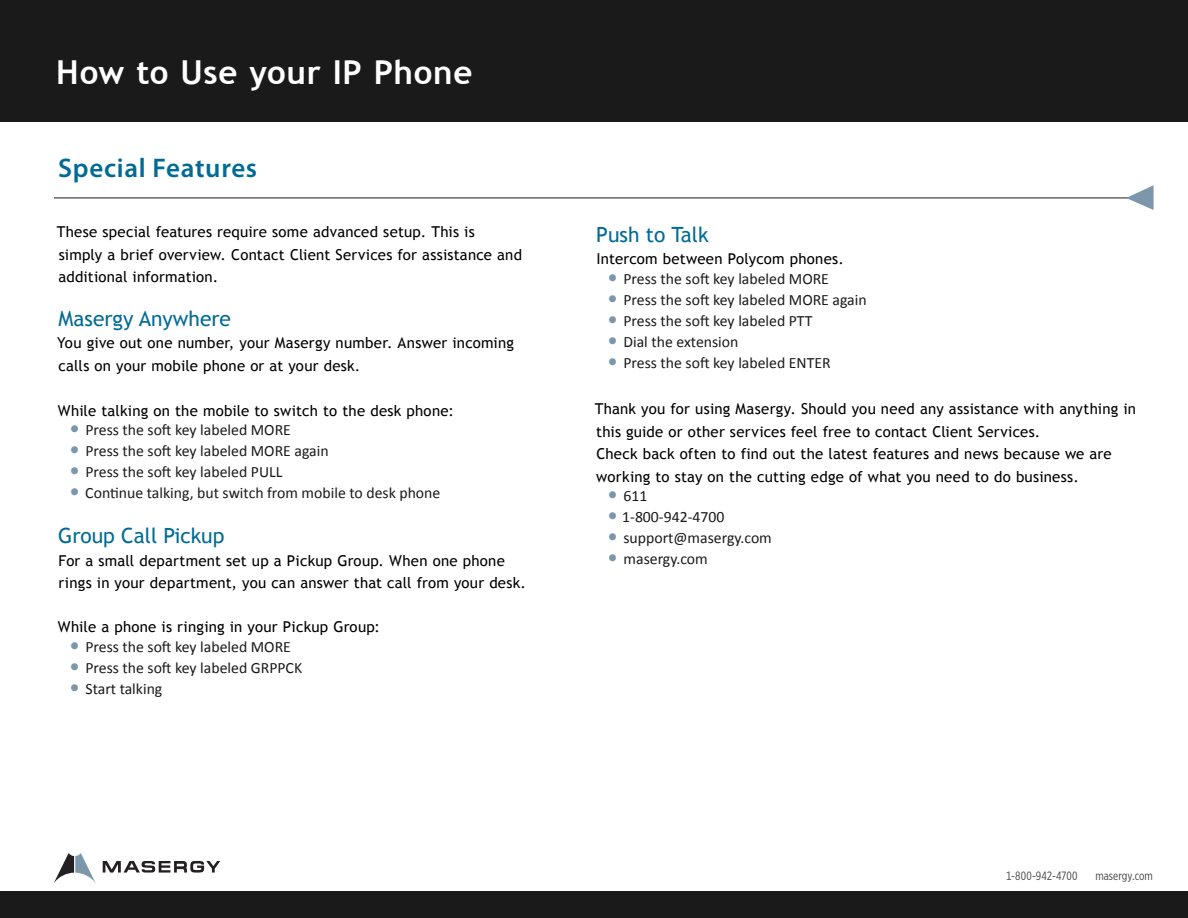
<style>
.page{position:relative;width:1188px;height:918px;background:#fff}
.page>*{position:absolute;margin:0;border:0;box-sizing:border-box;transform-origin:0 0}
.t1{font:700 33px "Trebuchet MS";letter-spacing:.02em;color:#fff}
.t2{font:600 27px "Myriad Pro";letter-spacing:.025em;color:#006b94}
.t3{font:21px "Trebuchet MS";color:#006b94}
.t4{font:15.75px "Calibri";color:#1a1a1a}
.t5{font:15px/22.5px "Trebuchet MS";letter-spacing:.015em;color:#000}
.t6{font:12px "Gotham X Narrow";letter-spacing:.005em;color:#454545}
.s1{font-weight:700;font-size:19.5px;color:#7c97ac}
</style>
<div class="page">
<div style="left:0;top:0;width:1188px;height:122px;background:#1a1a1a"></div>
<hr style="left:54px;top:198px;width:1089px;height:1px;background:#1a1a1a">
<svg style="left:1126px;top:185px;width:28px;height:25px"></svg>
<div style="left:0;top:891px;width:1188px;height:27px;background:#1a1a1a"></div>
<svg style="left:54px;top:853px;width:42px;height:30px"></svg>
<svg style="left:103px;top:861px;width:117px;height:12px"></svg>
<h1 class="t1" style="left:56px;top:52px;width:418px">How to Use your IP Phone</h1>
<h2 class="t2" style="left:58px;top:151px;width:201px">Special Features</h2>
<p class="t5" style="left:57px;top:221px;width:467px">These special features require some advanced setup. This is simply a brief overview. Contact Client Services for assistance and additional information.</p>
<h3 class="t3" style="left:59px;top:306px;width:174px">Masergy Anywhere</h3>
<p class="t5" style="left:57px;top:332px;width:458px">You give out one number, your Masergy number. Answer incoming calls on your mobile phone or at your desk.</p>
<p class="t5" style="left:58px;top:399px;width:398px">While talking on the mobile to switch to the desk phone:</p>
<p class="t4" style="left:70px;top:420px;width:223px"><span class="s1">•</span> Press the soft key labeled MORE</p>
<p class="t4" style="left:70px;top:441px;width:260px"><span class="s1">•</span> Press the soft key labeled MORE again</p>
<p class="t4" style="left:70px;top:462px;width:214px"><span class="s1">•</span> Press the soft key labeled PULL</p>
<p class="t4" style="left:70px;top:483px;width:372px"><span class="s1">•</span> Continue talking, but switch from mobile to desk phone</p>
<h3 class="t3" style="left:58px;top:523px;width:168px">Group Call Pickup</h3>
<p class="t5" style="left:59px;top:549px;width:469px">For a small department set up a Pickup Group. When one phone rings in your department, you can answer that call from your desk.</p>
<p class="t5" style="left:58px;top:616px;width:324px">While a phone is ringing in your Pickup Group:</p>
<p class="t4" style="left:70px;top:637px;width:223px"><span class="s1">•</span> Press the soft key labeled MORE</p>
<p class="t4" style="left:70px;top:658px;width:234px"><span class="s1">•</span> Press the soft key labeled GRPPCK</p>
<p class="t4" style="left:70px;top:679px;width:94px"><span class="s1">•</span> Start talking</p>
<h3 class="t3" style="left:596px;top:222px;width:114px">Push to Talk</h3>
<p class="t5" style="left:596px;top:248px;width:249px">Intercom between Polycom phones.</p>
<p class="t4" style="left:608px;top:269px;width:223px"><span class="s1">•</span> Press the soft key labeled MORE</p>
<p class="t4" style="left:608px;top:290px;width:260px"><span class="s1">•</span> Press the soft key labeled MORE again</p>
<p class="t4" style="left:608px;top:311px;width:206px"><span class="s1">•</span> Press the soft key labeled PTT</p>
<p class="t4" style="left:608px;top:332px;width:132px"><span class="s1">•</span> Dial the extension</p>
<p class="t4" style="left:608px;top:353px;width:224px"><span class="s1">•</span> Press the soft key labeled ENTER</p>
<p class="t5" style="left:595px;top:398px;width:543px">Thank you for using Masergy. Should you need any assistance with anything in this guide or other services feel free to contact Client Services.<br>Check back often to find out the latest features and news because we are working to stay on the cutting edge of what you need to do business.</p>
<p class="t4" style="left:608px;top:486px;width:41px"><span class="s1">•</span> 611</p>
<p class="t4" style="left:608px;top:507px;width:118px"><span class="s1">•</span> 1-800-942-4700</p>
<p class="t4" style="left:608px;top:528px;width:166px"><span class="s1">•</span> support@masergy.com</p>
<p class="t4" style="left:608px;top:549px;width:102px"><span class="s1">•</span> masergy.com</p>
<p class="t6" style="left:1006px;top:869px;width:73px">1-800-942-4700</p>
<p class="t6" style="left:1095px;top:869px;width:59px">masergy.com</p>
</div>
